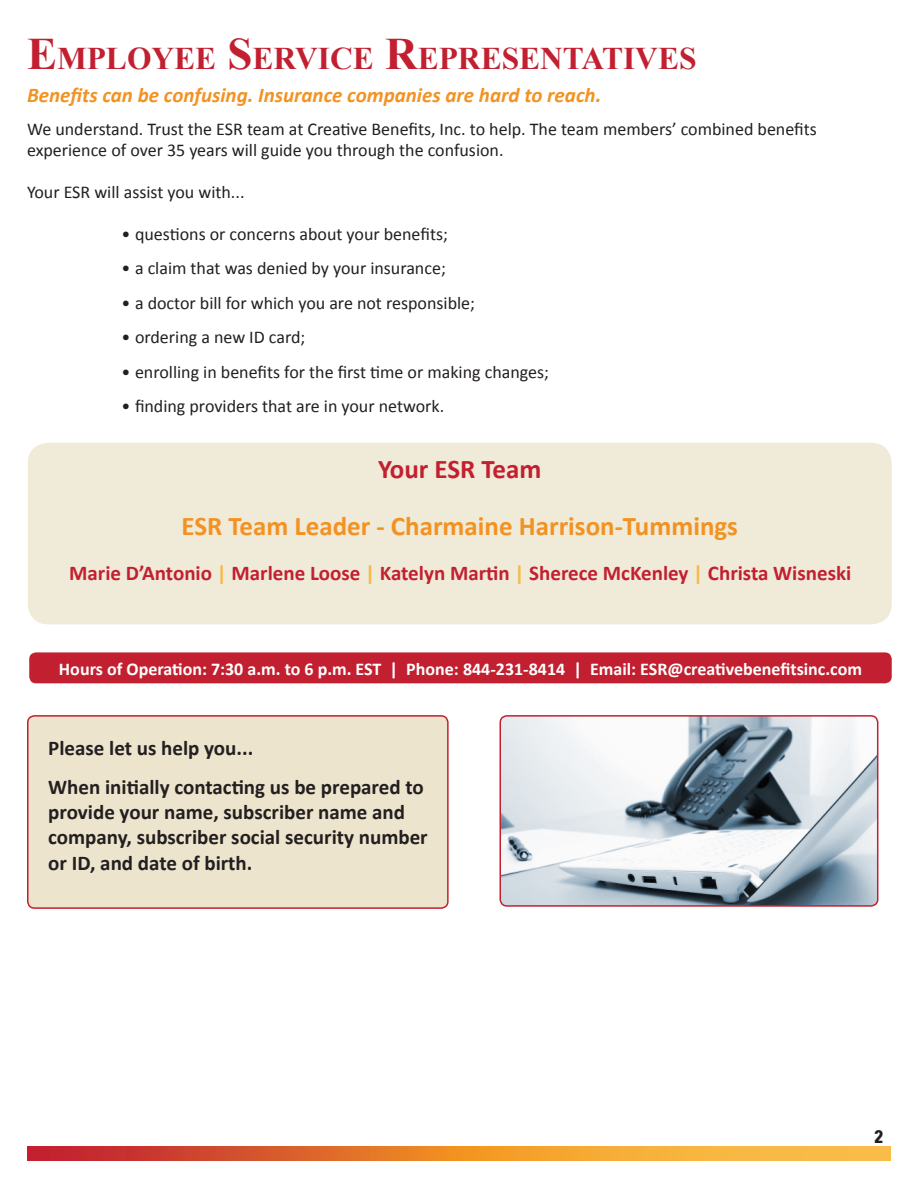
<style>
.page{position:relative;width:918px;height:1188px;background:#fff}
.page>*{position:absolute;margin:0;border:0;box-sizing:border-box;transform-origin:0 0}
.t1{font:700 31.5px "Times New Roman";color:#c22030}
.t2{font:700 27px "Calibri";color:#f39221}
.t3{font:700 27px "Calibri";letter-spacing:-.045em;color:#c22030}
.t4{font:700 21px/25.2px "Calibri";color:#231f20}
.t5{font:700 21px "Calibri";color:#c22030}
.t6{font:italic 700 21px "Calibri";color:#f39221}
.t7{font:18px/21px "Calibri";color:#231f20}
.t8{font:700 18px "Calibri";color:#fff}
.t9{font:700 18px "Avenir Next Condensed";color:#231f20}
.s1{font-size:45px}
.s2{color:#f6bb49}
</style>
<div class="page">
<svg style="left:27px;top:1146px;width:864px;height:15px;background:#e68133"></svg>
<div style="left:28px;top:443px;width:864px;height:181px;background:#f0ead8;border-radius:20px"></div>
<div style="left:29px;top:652px;width:863px;height:31px;background:#c22030;border-radius:7px"></div>
<div style="left:28px;top:716px;width:420px;height:192px;background:#ece4cc;border-radius:7px"></div>
<div style="left:27px;top:715px;width:422px;height:194px;border:2px solid #c22030;border-radius:7px"></div>
<img style="left:500px;top:716px;width:378px;height:190px">
<div style="left:500px;top:715px;width:378px;height:192px;border:2px solid #c22030;border-radius:7px"></div>
<p class="t1" style="left:27px;top:37px;width:671px"><span class="s1">E</span>MPLOYEE <span class="s1">S</span>ERVICE <span class="s1">R</span>EPRESENTATIVES</p>
<p class="t6" style="left:27px;top:82px;width:576px">Benefits can be confusing. Insurance companies are hard to reach.</p>
<p class="t7" style="left:27px;top:119px;width:791px">We understand. Trust the ESR team at Creative Benefits, Inc. to help. The team members’ combined benefits experience of over 35 years will guide you through the confusion.</p>
<p class="t7" style="left:27px;top:182px;width:219px">Your ESR will assist you with...</p>
<p class="t7" style="left:122px;top:224px;width:328px">• questions or concerns about your benefits;</p>
<p class="t7" style="left:122px;top:258px;width:326px">• a claim that was denied by your insurance;</p>
<p class="t7" style="left:122px;top:293px;width:355px">• a doctor bill for which you are not responsible;</p>
<p class="t7" style="left:122px;top:327px;width:185px">• ordering a new ID card;</p>
<p class="t7" style="left:122px;top:362px;width:429px">• enrolling in benefits for the first time or making changes;</p>
<p class="t7" style="left:122px;top:396px;width:324px">• finding providers that are in your network.</p>
<p class="t3" style="left:378px;top:452px;width:165px">Your ESR Team</p>
<p class="t2" style="left:181px;top:508px;width:558px">ESR Team Leader - Charmaine Harrison-Tummings</p>
<p class="t5" style="left:69px;top:560px;width:784px">Marie D’Antonio <span class="s2">|</span> Marlene Loose <span class="s2">|</span> Katelyn Martin <span class="s2">|</span> Sherece McKenley <span class="s2">|</span> Christa Wisneski</p>
<p class="t8" style="left:59px;top:657px;width:805px">Hours of Operation: 7:30 a.m. to 6 p.m. EST | Phone: 844-231-8414 | Email: ESR@creativebenefitsinc.com</p>
<p class="t4" style="left:48px;top:736px;width:207px">Please let us help you...</p>
<p class="t4" style="left:48px;top:774px;width:381px">When initially contacting us be prepared to provide your name, subscriber name and company, subscriber social security number or ID, and date of birth.</p>
<p class="t9" style="left:874px;top:1126px;width:11px">2</p>
</div>
